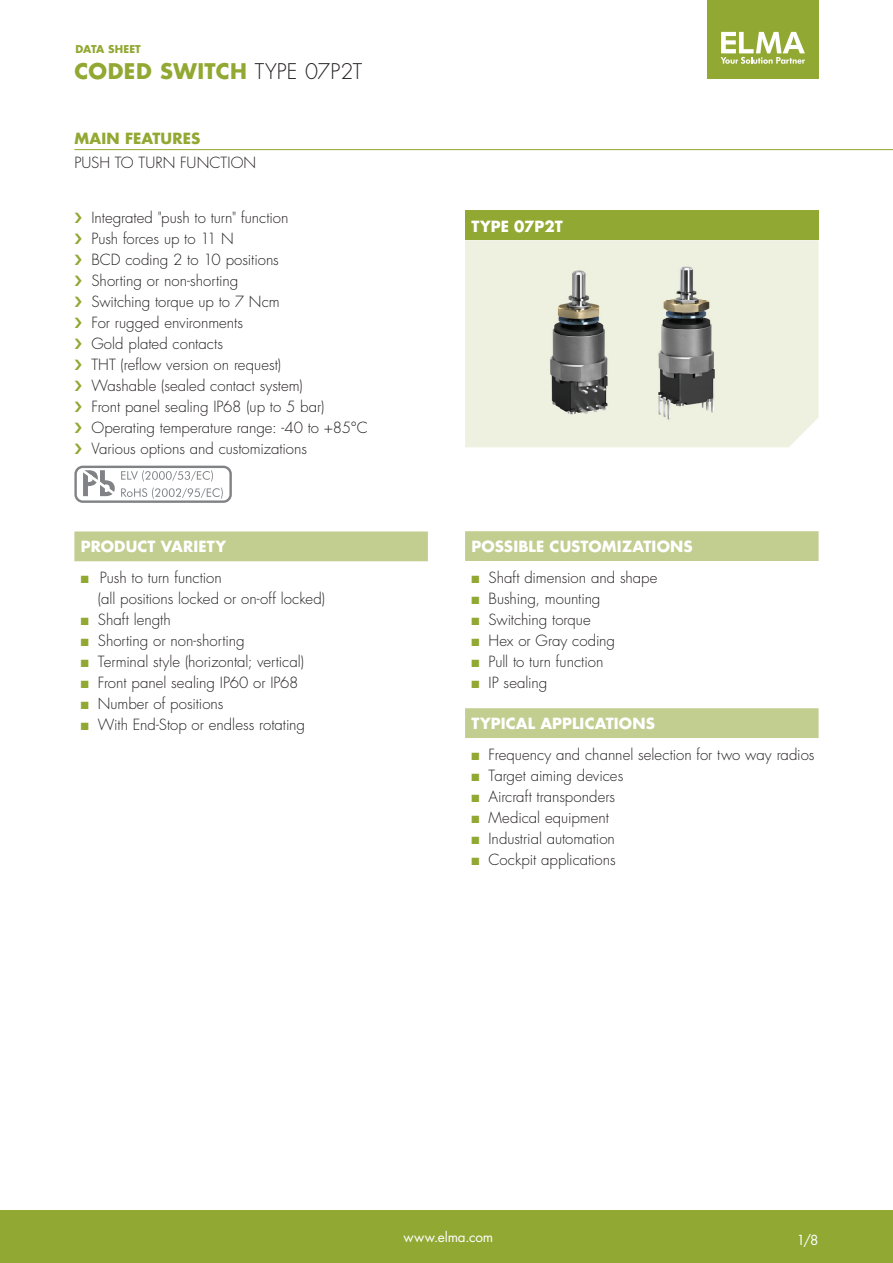
<style>
.page{position:relative;width:893px;height:1263px;background:#fff}
.page>*{position:absolute;margin:0;border:0;box-sizing:border-box;transform-origin:0 0}
.t1{font:700 21px "Futura Std";letter-spacing:.025em;color:#91a832}
.t2{font:300 15px/21px "Futura Std";color:#231f20}
.t3{font:700 15px "Futura Std";letter-spacing:.005em;color:#fff}
.t4{font:700 15px "Futura Std";letter-spacing:.01em;color:#91a832}
.t5{font:13.5px "Futura Std";letter-spacing:-.005em;color:#fff}
.t6{font:700 10.5px "Futura Std";letter-spacing:.015em;color:#91a832}
.s1{font-weight:300;color:#231f20}
.s2{color:#91a832}
</style>
<div class="page">
<div style="left:465px;top:240px;width:354px;height:207px;background:#eef1df"></div>
<div style="left:465px;top:210px;width:354px;height:30px;background:#91a832"></div>
<div style="left:74px;top:466px;width:158px;height:37px;border:2px solid #808285;border-radius:7px"></div>
<svg style="left:80px;top:468px;width:143px;height:31px"></svg>
<img style="left:522px;top:265px;width:107px;height:129px">
<img style="left:522px;top:394px;width:115px;height:44px">
<img style="left:629px;top:258px;width:112px;height:42px">
<img style="left:637px;top:300px;width:104px;height:126px">
<img style="left:629px;top:265px;width:8px;height:161px">
<hr style="left:74px;top:149px;width:819px;height:1px;background:#91a832">
<div style="left:74px;top:531px;width:354px;height:30px;background:#c2cd90"></div>
<div style="left:465px;top:531px;width:354px;height:30px;background:#c2cd90"></div>
<div style="left:465px;top:708px;width:354px;height:30px;background:#c2cd90"></div>
<div style="left:707px;top:0;width:112px;height:79px;background:#91a832"></div>
<svg style="left:721px;top:32px;width:84px;height:32px"></svg>
<div style="left:0;top:1210px;width:893px;height:53px;background:#91a832"></div>
<p class="t6" style="left:75px;top:42px;width:67px">DATA SHEET</p>
<h1 class="t1" style="left:74px;top:57px;width:289px">CODED SWITCH <span class="s1">TYPE 07P2T</span></h1>
<p class="t4" style="left:74px;top:128px;width:127px">MAIN FEATURES</p>
<p class="t2" style="left:74px;top:152px;width:183px">PUSH TO TURN FUNCTION</p>
<p class="t2" style="left:91px;top:207px;width:278px">Integrated "push to turn" function<br>Push forces up to 11 N<br>BCD coding 2 to 10 positions<br>Shorting or non-shorting<br>Switching torque up to 7 Ncm<br>For rugged environments<br>Gold plated contacts<br>THT (reflow version on request)<br>Washable (sealed contact system)<br>Front panel sealing IP68 (up to 5 bar)<br>Operating temperature range: -40 to +85°C<br>Various options and customizations</p>
<p class="t3" style="left:81px;top:537px;width:147px">PRODUCT VARIETY</p>
<p class="t2" style="left:98px;top:568px;width:229px;text-indent:-17px"><span class="s2">■</span> Push to turn function<br>(all positions locked or on-off locked)</p>
<p class="t2" style="left:81px;top:610px;width:92px"><span class="s2">■</span> Shaft length</p>
<p class="t2" style="left:81px;top:631px;width:165px"><span class="s2">■</span> Shorting or non-shorting</p>
<p class="t2" style="left:81px;top:652px;width:225px"><span class="s2">■</span> Terminal style (horizontal; vertical)</p>
<p class="t2" style="left:81px;top:673px;width:219px"><span class="s2">■</span> Front panel sealing IP60 or IP68</p>
<p class="t2" style="left:81px;top:694px;width:144px"><span class="s2">■</span> Number of positions</p>
<p class="t2" style="left:81px;top:715px;width:226px"><span class="s2">■</span> With End-Stop or endless rotating</p>
<p class="t3" style="left:471px;top:216px;width:93px">TYPE 07P2T</p>
<p class="t3" style="left:471px;top:536px;width:223px">POSSIBLE CUSTOMIZATIONS</p>
<p class="t2" style="left:471px;top:567px;width:188px"><span class="s2">■</span> Shaft dimension and shape</p>
<p class="t2" style="left:471px;top:588px;width:131px"><span class="s2">■</span> Bushing, mounting</p>
<p class="t2" style="left:471px;top:609px;width:121px"><span class="s2">■</span> Switching torque</p>
<p class="t2" style="left:471px;top:630px;width:145px"><span class="s2">■</span> Hex or Gray coding</p>
<p class="t2" style="left:471px;top:651px;width:133px"><span class="s2">■</span> Pull to turn function</p>
<p class="t2" style="left:471px;top:672px;width:77px"><span class="s2">■</span> IP sealing</p>
<p class="t3" style="left:471px;top:713px;width:185px">TYPICAL APPLICATIONS</p>
<p class="t2" style="left:471px;top:744px;width:345px"><span class="s2">■</span> Frequency and channel selection for two way radios</p>
<p class="t2" style="left:471px;top:765px;width:153px"><span class="s2">■</span> Target aiming devices</p>
<p class="t2" style="left:471px;top:786px;width:145px"><span class="s2">■</span> Aircraft transponders</p>
<p class="t2" style="left:471px;top:807px;width:139px"><span class="s2">■</span> Medical equipment</p>
<p class="t2" style="left:471px;top:828px;width:145px"><span class="s2">■</span> Industrial automation</p>
<p class="t2" style="left:471px;top:849px;width:146px"><span class="s2">■</span> Cockpit applications</p>
<p class="t5" style="left:404px;top:1228px;width:91px">www.elma.com</p>
<p class="t5" style="left:797px;top:1231px;width:23px">1/8</p>
</div>
